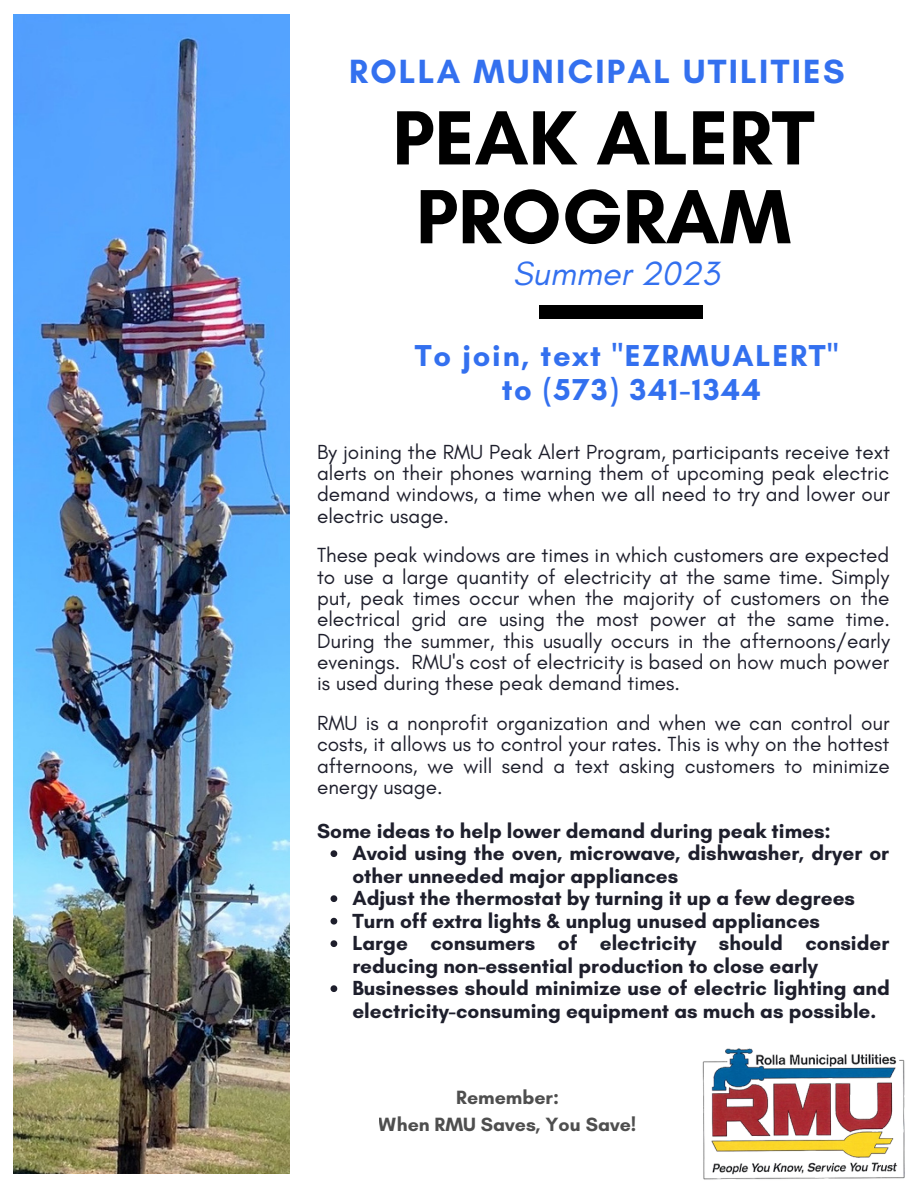
<style>
.page{position:relative;width:918px;height:1188px;background:#fff}
.page>*{position:absolute;margin:0;border:0;box-sizing:border-box;transform-origin:0 0}
.t1{font:700 78.15px "Glacial Indifference";color:#000}
.t2{font:700 34.2px "Glacial Indifference";letter-spacing:.065em;color:#3370ef}
.t3{font:italic 34.2px "Glacial Indifference";color:#3370ef}
.t4{font:700 30.75px "Glacial Indifference";letter-spacing:.06em;color:#3370ef}
.t5{font:20.85px/21.3px "Glacial Indifference";color:#1e1f2c;text-align:justify}
.t6{font:700 20.85px/22.5px "Glacial Indifference";color:#1e1f2c}
.t7{font:700 19.5px/27px "Glacial Indifference";color:#000;text-align:center}
</style>
<div class="page">
<div style="left:539px;top:305px;width:163px;height:14px;background:#000"></div>
<img style="left:13px;top:15px;width:277px;height:1159px">
<img style="left:702px;top:1048px;width:203px;height:132px">
<svg style="left:331px;top:850px;width:6px;height:7px"></svg>
<svg style="left:331px;top:895px;width:6px;height:7px"></svg>
<svg style="left:331px;top:918px;width:6px;height:7px"></svg>
<svg style="left:331px;top:940px;width:6px;height:7px"></svg>
<svg style="left:331px;top:985px;width:6px;height:7px"></svg>
<p class="t2" style="left:349px;top:50px;width:497px">ROLLA MUNICIPAL UTILITIES</p>
<p class="t1" style="left:392px;top:90px;width:424px">PEAK ALERT</p>
<p class="t1" style="left:416px;top:169px;width:377px">PROGRAM</p>
<p class="t3" style="left:513px;top:253px;width:208px">Summer 2023</p>
<p class="t4" style="left:415px;top:337px;width:425px">To join, text "EZRMUALERT"</p>
<p class="t4" style="left:502px;top:370px;width:260px">to (573) 341-1344</p>
<p class="t5" style="left:317px;top:441px;width:574px">By joining the RMU Peak Alert Program, participants receive text alerts on their phones warning them of upcoming peak electric demand windows, a time when we all need to try and lower our electric usage.</p>
<p class="t5" style="left:317px;top:544px;width:575px">These peak windows are times in which customers are expected to use a large quantity of electricity at the same time. Simply put, peak times occur when the majority of customers on the electrical grid are using the most power at the same time.<br>During the summer, this usually occurs in the afternoons/early evenings. RMU's cost of electricity is based on how much power is used during these peak demand times.</p>
<p class="t5" style="left:317px;top:712px;width:574px">RMU is a nonprofit organization and when we can control our costs, it allows us to control your rates. This is why on the hottest afternoons, we will send a text asking customers to minimize energy usage.</p>
<p class="t6" style="left:317px;top:819px;width:515px">Some ideas to help lower demand during peak times:</p>
<p class="t6" style="left:352px;top:842px;width:538px">Avoid using the oven, microwave, dishwasher, dryer or other unneeded major appliances</p>
<p class="t6" style="left:352px;top:887px;width:504px">Adjust the thermostat by turning it up a few degrees</p>
<p class="t6" style="left:352px;top:909px;width:469px">Turn off extra lights &amp; unplug unused appliances</p>
<p class="t6" style="left:352px;top:932px;width:538px">Large consumers of electricity should consider reducing non-essential production to close early</p>
<p class="t6" style="left:352px;top:977px;width:539px">Businesses should minimize use of electric lighting and electricity-consuming equipment as much as possible.</p>
<p class="t7" style="left:379px;top:1084px;width:259px">Remember:<br>When RMU Saves, You Save!</p>
</div>
